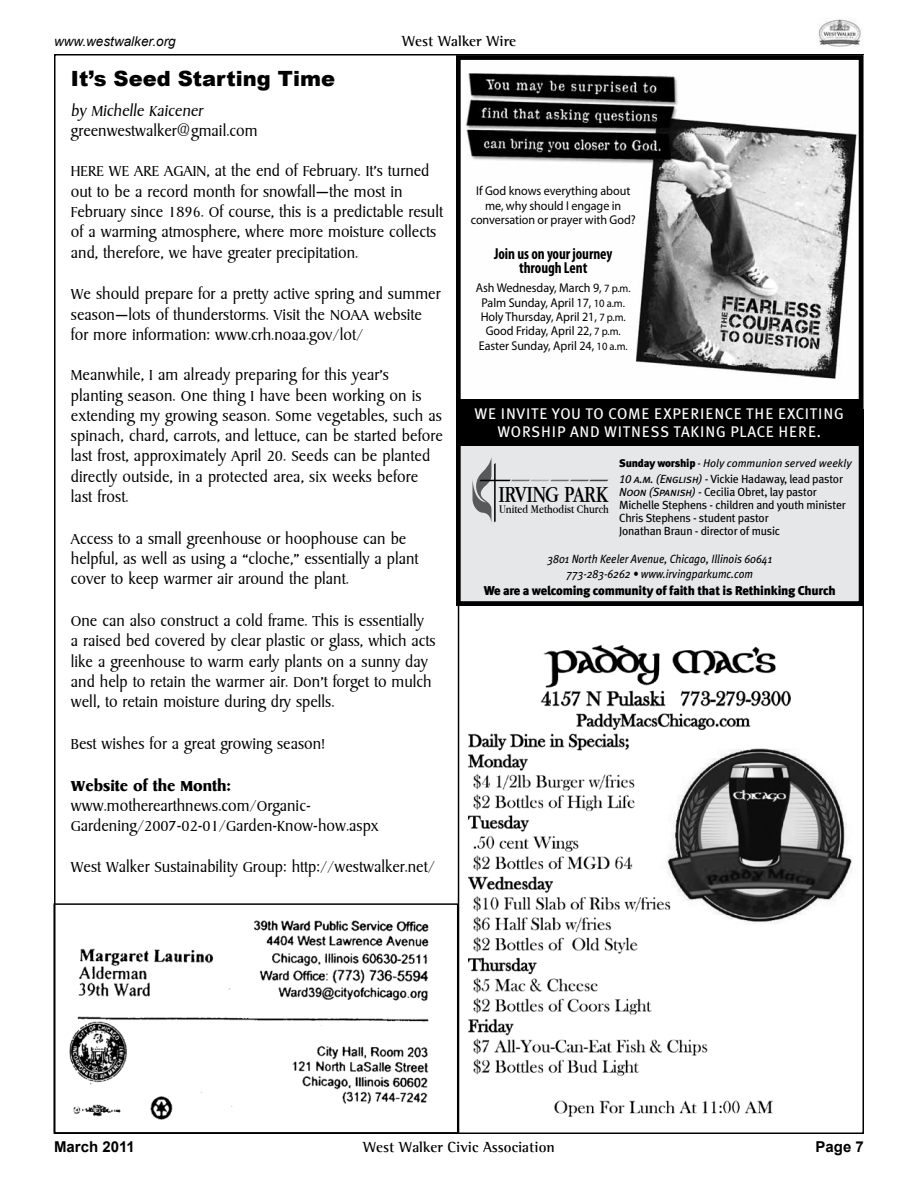
<style>
.page{position:relative;width:918px;height:1188px;background:#fff}
.page>*{position:absolute;margin:0;border:0;box-sizing:border-box;transform-origin:0 0}
.t1{font:24.15px "Apple Garamond";letter-spacing:-.02em;color:#000}
.t2{font:900 21px "Arial";color:#000}
.t3{font:300 17.25px/20.2px "Sydney";color:#000}
.t4{font:700 17.25px "Sydney";color:#000}
.t5{font:700 condensed 15.9px/14.4px "Myriad Pro";letter-spacing:-.005em;color:#000;text-align:center;scale:.95 1}
.t6{font:15.45px/18.5px "Meta Plus Book Caps";letter-spacing:.045em;color:#fff;text-align:center}
.t7{font:700 15px "Agfa Rotis Semi Serif";color:#000}
.t8{font:700 15px "Arial";color:#000}
.t9{font:italic 13.5px "Arial";color:#000}
.t10{font:12.75px/14.4px "Myriad Pro";letter-spacing:-.005em;color:#000;text-align:center;scale:.95 1}
.t11{font:900 12.75px "Meta Plus";letter-spacing:-.02em;color:#000}
.t12{font:12.3px "Apple Garamond";color:#000}
.t13{font:italic 12px/14.5px "Meta Plus";color:#000;text-align:center;scale:.9 1}
.t14{font:11.85px/13.2px "Meta Plus";letter-spacing:-.02em;color:#000}
.t15{font:italic 11.1px "Meta Plus";color:#000}
.s1{font-size:11.1px}
.s2{font-weight:900;font-style:normal}
.s3{font-style:normal}
.s4{font-family:"Meta Plus Book Caps";font-style:italic}
</style>
<div class="page">
<img style="left:818px;top:19px;width:44px;height:27px">
<img style="left:466px;top:73px;width:391px;height:306px">
<div style="left:458px;top:438px;width:403px;height:165px;background:#e6e7e8"></div>
<div style="left:460px;top:399px;width:399px;height:47px;background:#000"></div>
<div style="left:456px;top:55px;width:407px;height:551px;border:5px solid #000"></div>
<svg style="left:473px;top:457px;width:135px;height:66px"></svg>
<img style="left:469px;top:645px;width:383px;height:472px">
<hr style="left:458px;top:605px;width:1px;height:529px;background:#000">
<img style="left:69px;top:920px;width:360px;height:200px">
<div style="left:53px;top:903px;width:405px;height:231px;border:2px solid #000"></div>
<p class="t9" style="left:54px;top:32px;width:123px">www.westwalker.org</p>
<p class="t7" style="left:402px;top:32px;width:115px">West Walker Wire</p>
<p class="t2" style="left:71px;top:64px;width:266px">It’s Seed Starting Time</p>
<p class="t3" style="left:71px;top:101px;width:188px">by Michelle Kaicener greenwestwalker@gmail.com</p>
<p class="t3" style="left:71px;top:162px;width:374px">Here we are again, at the end of February. It’s turned out to be a record month for snowfall—the most in February since 1896. Of course, this is a predictable result of a warming atmosphere, where more moisture collects and, therefore, we have greater precipitation.</p>
<p class="t3" style="left:71px;top:285px;width:371px">We should prepare for a pretty active spring and summer season—lots of thunderstorms. Visit the NOAA</p>
<p class="t10" style="left:471px;top:184px;width:175px">If God knows everything about me, why should I engage in conversation or prayer with God?</p>
<p class="t5" style="left:494px;top:246px;width:126px">Join us on your journey through Lent</p>
<p class="t10" style="left:476px;top:281px;width:164px">Ash Wednesday, March 9, <span class="s1">7 p.m.<br></span>Palm Sunday, April 17, <span class="s1">10 a.m.<br></span>Holy Thursday, April 21, <span class="s1">7 p.m.<br></span>Good Friday, April 22, <span class="s1">7 p.m.<br></span>Easter Sunday, April 24, <span class="s1">10 a.m.</span></p>
<p class="t3" style="left:374px;top:305px;width:49px">website</p>
<p class="t3" style="left:71px;top:325px;width:294px">for more information: www.crh.noaa.gov/lot/</p>
<p class="t3" style="left:71px;top:366px;width:373px">Meanwhile, I am already preparing for this year’s planting season. One thing I have been working on is extending my growing season. Some vegetables, such as spinach, chard, carrots, and lettuce, can be started before last frost, approximately April 20. Seeds can be planted directly outside, in a protected area, six weeks before last frost.</p>
<p class="t3" style="left:71px;top:529px;width:349px">Access to a small greenhouse or hoophouse can be helpful, as well as using a “cloche,” essentially a plant cover to keep warmer air around the plant.</p>
<p class="t3" style="left:71px;top:611px;width:366px">One can also construct a cold frame. This is essentially<br>a raised bed covered by clear plastic or glass, which acts like a greenhouse to warm early plants on a sunny day and help to retain the warmer air. Don’t forget to mulch well, to retain moisture during dry spells.</p>
<p class="t3" style="left:71px;top:734px;width:256px">Best wishes for a great growing season!</p>
<p class="t4" style="left:71px;top:776px;width:162px">Website of the Month:</p>
<p class="t3" style="left:71px;top:796px;width:309px">www.motherearthnews.com/Organic-<br>Gardening/2007-02-01/Garden-Know-how.aspx</p>
<p class="t3" style="left:71px;top:857px;width:366px">West Walker Sustainability Group: http://westwalker.net/</p>
<p class="t6" style="left:475px;top:404px;width:371px">WE INVITE YOU TO COME EXPERIENCE THE EXCITING<br>WORSHIP AND WITNESS TAKING PLACE HERE.</p>
<p class="t15" style="left:619px;top:457px;width:234px"><span class="s2">Sunday worship</span> <span class="s3">-</span> Holy communion served weekly</p>
<p class="t14" style="left:619px;top:472px;width:228px"><span class="s4">10 a.m. (English)</span> - Vickie Hadaway, lead pastor <span class="s4">Noon (Spanish)</span> - Cecilia Obret, lay pastor Michelle Stephens - children and youth minister Chris Stephens - student pastor<br>Jonathan Braun - director of music</p>
<h1 class="t1" style="left:499px;top:480px;width:111px">IRVING PARK</h1>
<p class="t12" style="left:499px;top:502px;width:111px">United Methodist Church</p>
<p class="t13" style="left:548px;top:552px;width:251px">3801 North Keeler Avenue, Chicago, Illinois 60641<br>773-283-6262 • www.irvingparkumc.com</p>
<p class="t11" style="left:484px;top:583px;width:353px">We are a welcoming community of faith that is Rethinking Church</p>
<p class="t8" style="left:54px;top:1137px;width:82px">March 2011</p>
<p class="t7" style="left:363px;top:1138px;width:193px">West Walker Civic Association</p>
<p class="t8" style="left:816px;top:1137px;width:50px">Page 7</p>
</div>
